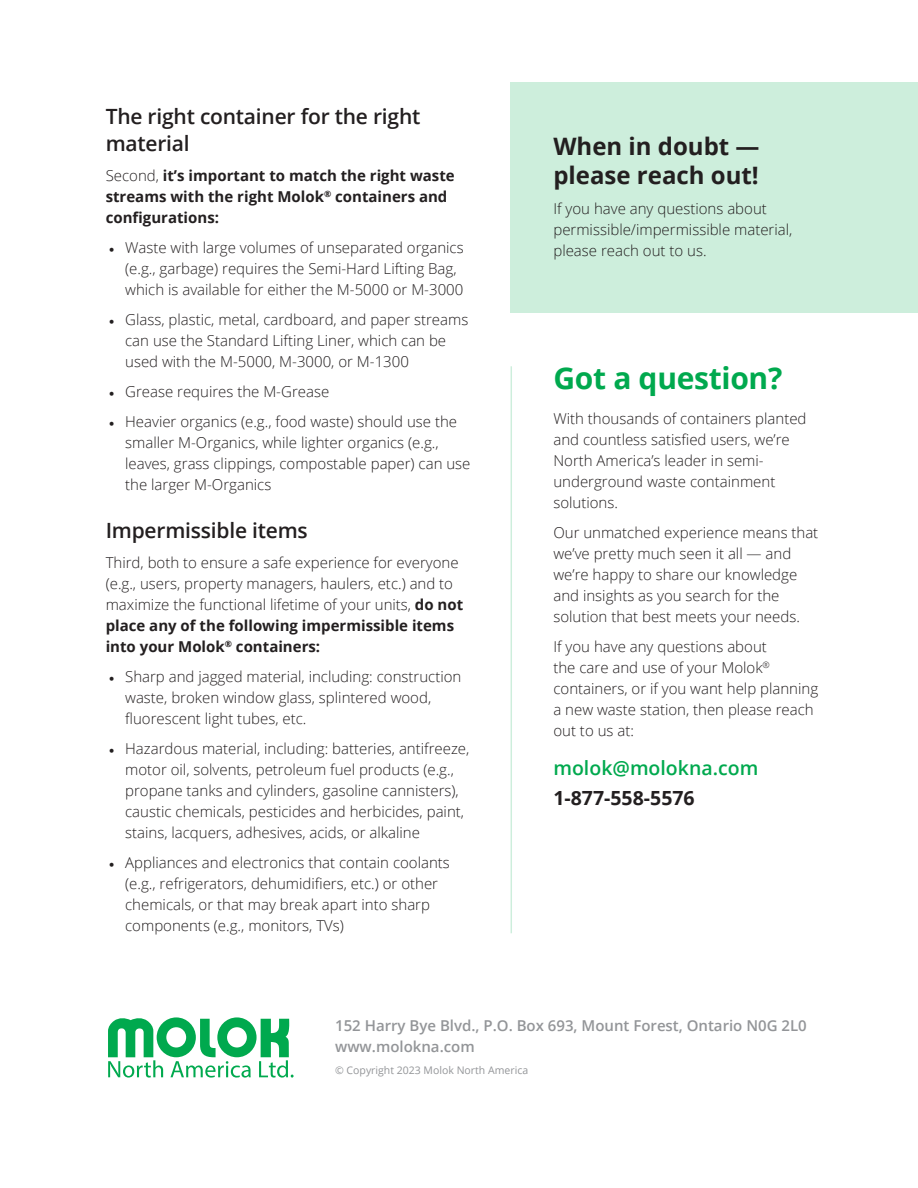
<style>
.page{position:relative;width:918px;height:1188px;background:#fff}
.page>*{position:absolute;margin:0;border:0;box-sizing:border-box;transform-origin:0 0}
.t1{font:700 30px "Open Sans";letter-spacing:-.01em;color:#00a94e}
.t2{font:700 24px/28.5px "Open Sans";color:#231f20}
.t3{font:600 21px/27px "Open Sans";letter-spacing:-.01em;color:#231f20}
.t4{font:600 19.5px "Open Sans";color:#00a94e}
.t5{font:700 19.5px "Open Sans";color:#231f20}
.t6{font:300 15px/21px "Open Sans";color:#231f20}
.t7{font:700 15px/21px "Open Sans";color:#231f20}
.t8{font:600 15px/21px "Open Sans";color:#939598}
.t9{font:10.5px "Open Sans";color:#939598}
.s1{font-weight:300}
.s2{font-family:"Minion Pro";font-weight:400}
.s3{font-weight:700}
</style>
<div class="page">
<svg style="left:108px;top:1017px;width:186px;height:61px"></svg>
<div style="left:511px;top:83px;width:407px;height:230px;background:#cdeedc"></div>
<hr style="left:511px;top:366px;width:1px;height:567px;background:#00a94e">
<h3 class="t3" style="left:106px;top:103px;width:316px">The right container for the right material</h3>
<p class="t7" style="left:106px;top:165px;width:351px"><span class="s1">Second,</span> it’s important to match the right waste streams with the right Molok<sup>®</sup> containers and configurations:</p>
<p class="t6" style="left:125px;top:237px;width:340px;text-indent:-16px"><span class="s2">•</span> Waste with large volumes of unseparated organics (e.g., garbage) requires the Semi-Hard Lifting Bag, which is available for either the M-5000 or M-3000</p>
<p class="t6" style="left:125px;top:309px;width:345px;text-indent:-16px"><span class="s2">•</span> Glass, plastic, metal, cardboard, and paper streams can use the Standard Lifting Liner, which can be used with the M-5000, M-3000, or M-1300</p>
<p class="t6" style="left:109px;top:381px;width:222px"><span class="s2">•</span> Grease requires the M-Grease</p>
<p class="t6" style="left:125px;top:411px;width:347px;text-indent:-16px"><span class="s2">•</span> Heavier organics (e.g., food waste) should use the smaller M-Organics, while lighter organics (e.g., leaves, grass clippings, compostable paper) can use the larger M-Organics</p>
<h3 class="t3" style="left:106px;top:517px;width:204px">Impermissible items</h3>
<p class="t6" style="left:106px;top:552px;width:359px">Third, both to ensure a safe experience for everyone (e.g., users, property managers, haulers, etc.) and to maximize the functional lifetime of your units, <span class="s3">do not place any of the following impermissible items into your Molok</span><sup>®</sup> <span class="s3">containers:</span></p>
<p class="t6" style="left:125px;top:666px;width:338px;text-indent:-16px"><span class="s2">•</span> Sharp and jagged material, including: construction waste, broken window glass, splintered wood, fluorescent light tubes, etc.</p>
<p class="t6" style="left:125px;top:738px;width:346px;text-indent:-16px"><span class="s2">•</span> Hazardous material, including: batteries, antifreeze, motor oil, solvents, petroleum fuel products (e.g., propane tanks and cylinders, gasoline cannisters), caustic chemicals, pesticides and herbicides, paint, stains, lacquers, adhesives, acids, or alkaline</p>
<p class="t6" style="left:125px;top:852px;width:326px;text-indent:-16px"><span class="s2">•</span> Appliances and electronics that contain coolants (e.g., refrigerators, dehumidifiers, etc.) or other chemicals, or that may break apart into sharp components (e.g., monitors, TVs)</p>
<h2 class="t2" style="left:553px;top:132px;width:208px">When in doubt — please reach out!</h2>
<p class="t6" style="left:553px;top:197px;width:240px">If you have any questions about permissible/impermissible material, please reach out to us.</p>
<h1 class="t1" style="left:553px;top:357px;width:230px">Got a question?</h1>
<p class="t6" style="left:553px;top:407px;width:255px">With thousands of containers planted and countless satisfied users, we’re<br>North America’s leader in semi&shy;underground waste containment solutions.</p>
<p class="t6" style="left:553px;top:521px;width:266px">Our unmatched experience means that we’ve pretty much seen it all — and we’re happy to share our knowledge and insights as you search for the solution that best meets your needs.</p>
<p class="t6" style="left:553px;top:635px;width:266px">If you have any questions about<br>the care and use of your Molok<sup>® </sup>containers, or if you want help planning a new waste station, then please reach out to us at:</p>
<h3 class="t4" style="left:553px;top:754px;width:206px">molok@molokna.com</h3>
<h3 class="t5" style="left:553px;top:784px;width:143px">1-877-558-5576</h3>
<p class="t8" style="left:335px;top:1015px;width:473px">152 Harry Bye Blvd., P.O. Box 693, Mount Forest, Ontario N0G 2L0 www.molokna.com</p>
<p class="t9" style="left:335px;top:1063px;width:195px">© Copyright 2023 Molok North America</p>
</div>
